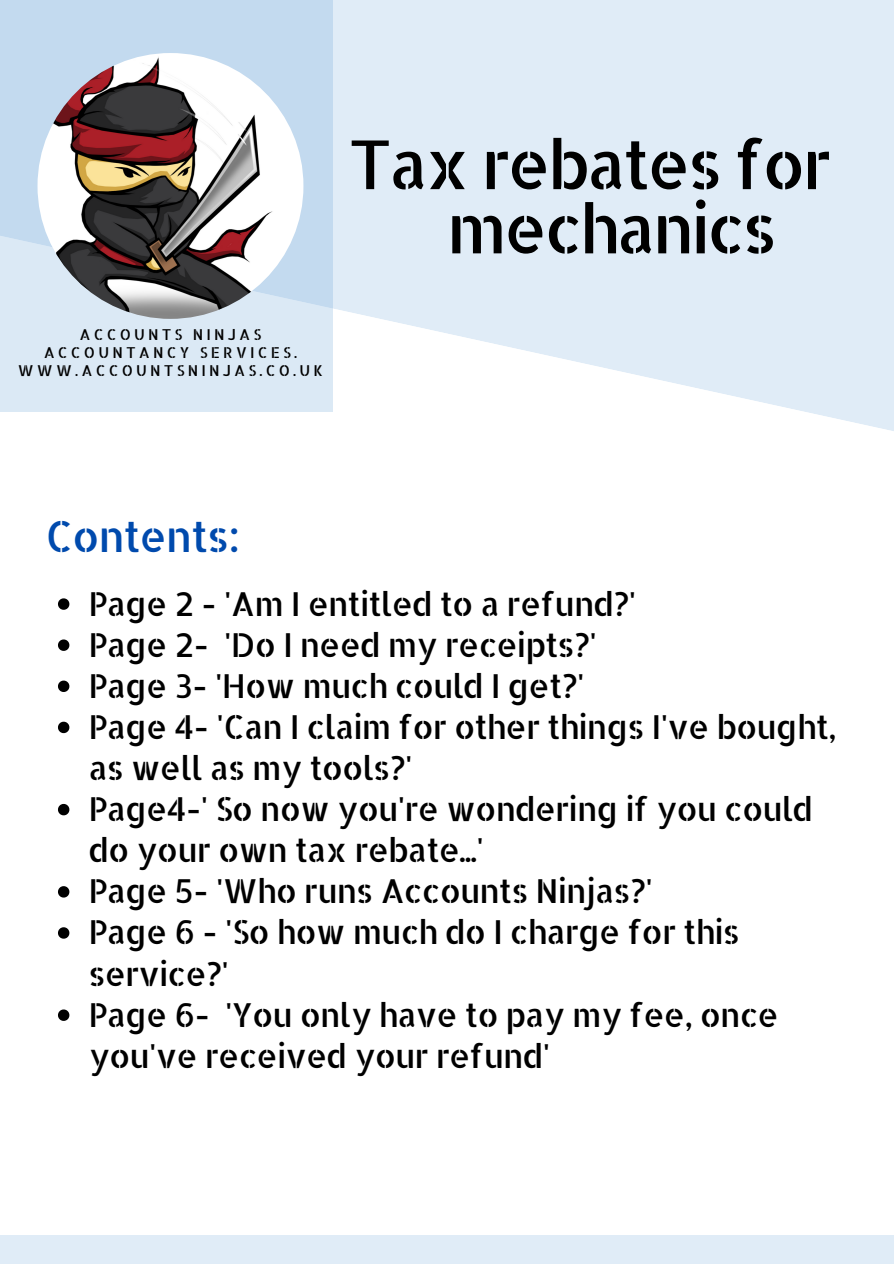
<style>
.page{position:relative;width:894px;height:1264px;background:#fff}
.page>*{position:absolute;margin:0;border:0;box-sizing:border-box;transform-origin:0 0}
.t1{font:67.5px/64.2px "Allerta Stencil";letter-spacing:-.05em;color:#000}
.t2{font:42.6px "Allerta Stencil";letter-spacing:-.03em;color:#004aad}
.t3{font:33px/41.1px "Allerta Stencil";letter-spacing:-.03em;color:#000}
.t4{font:15px/18px "Allerta Stencil";letter-spacing:.21em;color:#000;text-align:center}
</style>
<div class="page">
<svg style="left:332px;top:0;width:561px;height:431px;background:#e4eef8"></svg>
<div style="left:0;top:0;width:332px;height:412px;background:linear-gradient(to bottom,#bcd5ed,#dbe9f5)"></div>
<img style="left:37px;top:53px;width:266px;height:266px;border-radius:50%">
<div style="left:0;top:1235px;width:893px;height:28px;background:#e0ecf7"></div>
<svg style="left:58px;top:598px;width:11px;height:11px"></svg>
<svg style="left:58px;top:639px;width:11px;height:12px"></svg>
<svg style="left:58px;top:680px;width:11px;height:12px"></svg>
<svg style="left:58px;top:721px;width:11px;height:12px"></svg>
<svg style="left:58px;top:804px;width:11px;height:11px"></svg>
<svg style="left:58px;top:886px;width:11px;height:11px"></svg>
<svg style="left:58px;top:927px;width:11px;height:11px"></svg>
<svg style="left:58px;top:1009px;width:11px;height:11px"></svg>
<h1 class="t1" style="left:446px;top:130px;width:386px;text-indent:-98px">Tax rebates for mechanics</h1>
<p class="t4" style="left:18px;top:325px;width:307px">ACCOUNTS NINJAS<br>ACCOUNTANCY SERVICES.<br>WWW.ACCOUNTSNINJAS.CO.UK</p>
<p class="t2" style="left:45px;top:508px;width:196px">Contents:</p>
<p class="t3" style="left:88px;top:582px;width:749px">Page 2 - 'Am I entitled to a refund?'<br>Page 2- 'Do I need my receipts?'<br>Page 3- 'How much could I get?'<br>Page 4- 'Can I claim for other things I've bought, as well as my tools?'<br>Page4-' So now you're wondering if you could do your own tax rebate...'<br>Page 5- 'Who runs Accounts Ninjas?'<br>Page 6 - 'So how much do I charge for this service?'<br>Page 6- 'You only have to pay my fee, once you've received your refund'</p>
</div>
